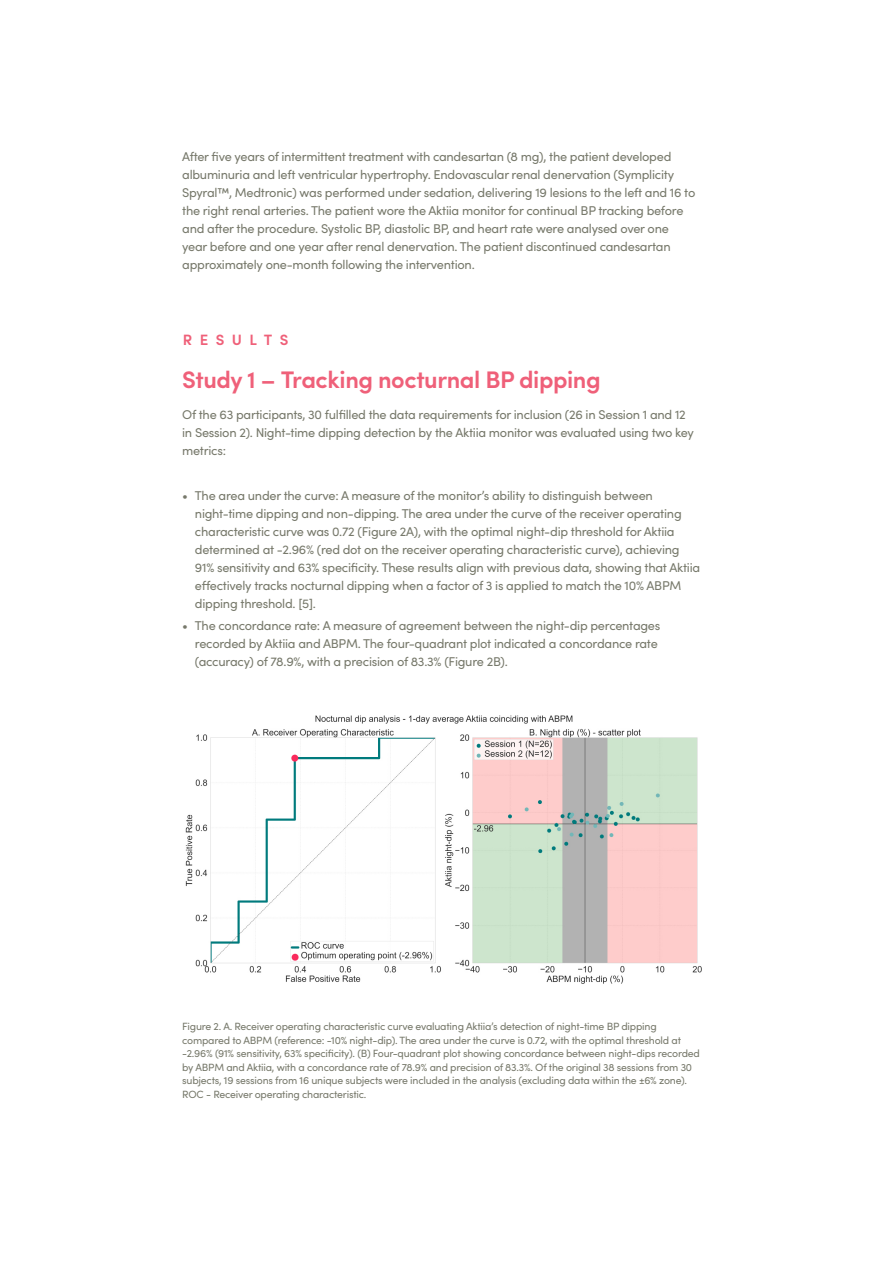
<style>
.page{position:relative;width:893px;height:1263px;background:#fff}
.page>*{position:absolute;margin:0;border:0;box-sizing:border-box;transform-origin:0 0}
.t1{font:600 24px "Sofia Pro";letter-spacing:-.02em;color:#ef6079}
.t2{font:600 15px "Sofia Pro";letter-spacing:.5em;color:#ef6079}
.t3{font:12.75px/18px "Sofia Pro";letter-spacing:-.02em;color:#77796b}
.t4{font:10.5px/13.5px "Sofia Pro";letter-spacing:-.02em;color:#77796b}
</style>
<div class="page">
<img style="left:185px;top:715px;width:517px;height:269px">
<p class="t3" style="left:182px;top:147px;width:515px">After five years of intermittent treatment with candesartan (8 mg), the patient developed albuminuria and left ventricular hypertrophy. Endovascular renal denervation (Symplicity Spyral™, Medtronic) was performed under sedation, delivering 19 lesions to the left and 16 to the right renal arteries. The patient wore the Aktiia monitor for continual BP tracking before and after the procedure. Systolic BP, diastolic BP, and heart rate were analysed over one year before and one year after renal denervation. The patient discontinued candesartan approximately one-month following the intervention.</p>
<p class="t2" style="left:183px;top:328px;width:107px">RESULTS</p>
<p class="t1" style="left:182px;top:361px;width:420px">Study 1 – Tracking nocturnal BP dipping</p>
<p class="t3" style="left:182px;top:405px;width:513px">Of the 63 participants, 30 fulfilled the data requirements for inclusion (26 in Session 1 and 12 in Session 2). Night-time dipping detection by the Aktiia monitor was evaluated using two key metrics:</p>
<p class="t3" style="left:195px;top:486px;width:507px;text-indent:-13px">• The area under the curve: A measure of the monitor’s ability to distinguish between night-time dipping and non-dipping. The area under the curve of the receiver operating characteristic curve was 0.72 (Figure 2A), with the optimal night-dip threshold for Aktiia determined at -2.96% (red dot on the receiver operating characteristic curve), achieving 91% sensitivity and 63% specificity. These results align with previous data, showing that Aktiia effectively tracks nocturnal dipping when a factor of 3 is applied to match the 10% ABPM dipping threshold. [5].</p>
<p class="t3" style="left:195px;top:616px;width:467px;text-indent:-13px">• The concordance rate: A measure of agreement between the night-dip percentages recorded by Aktiia and ABPM. The four-quadrant plot indicated a concordance rate (accuracy) of 78.9%, with a precision of 83.3% (Figure 2B).</p>
<p class="t4" style="left:182px;top:1019px;width:519px">Figure 2. A. Receiver operating characteristic curve evaluating Aktiia’s detection of night-time BP dipping compared to ABPM (reference: -10% night-dip). The area under the curve is 0.72, with the optimal threshold at -2.96% (91% sensitivity, 63% specificity). (B) Four-quadrant plot showing concordance between night-dips recorded by ABPM and Aktiia, with a concordance rate of 78.9% and precision of 83.3%. Of the original 38 sessions from 30 subjects, 19 sessions from 16 unique subjects were included in the analysis (excluding data within the ±6% zone).<br>ROC - Receiver operating characteristic.</p>
</div>
